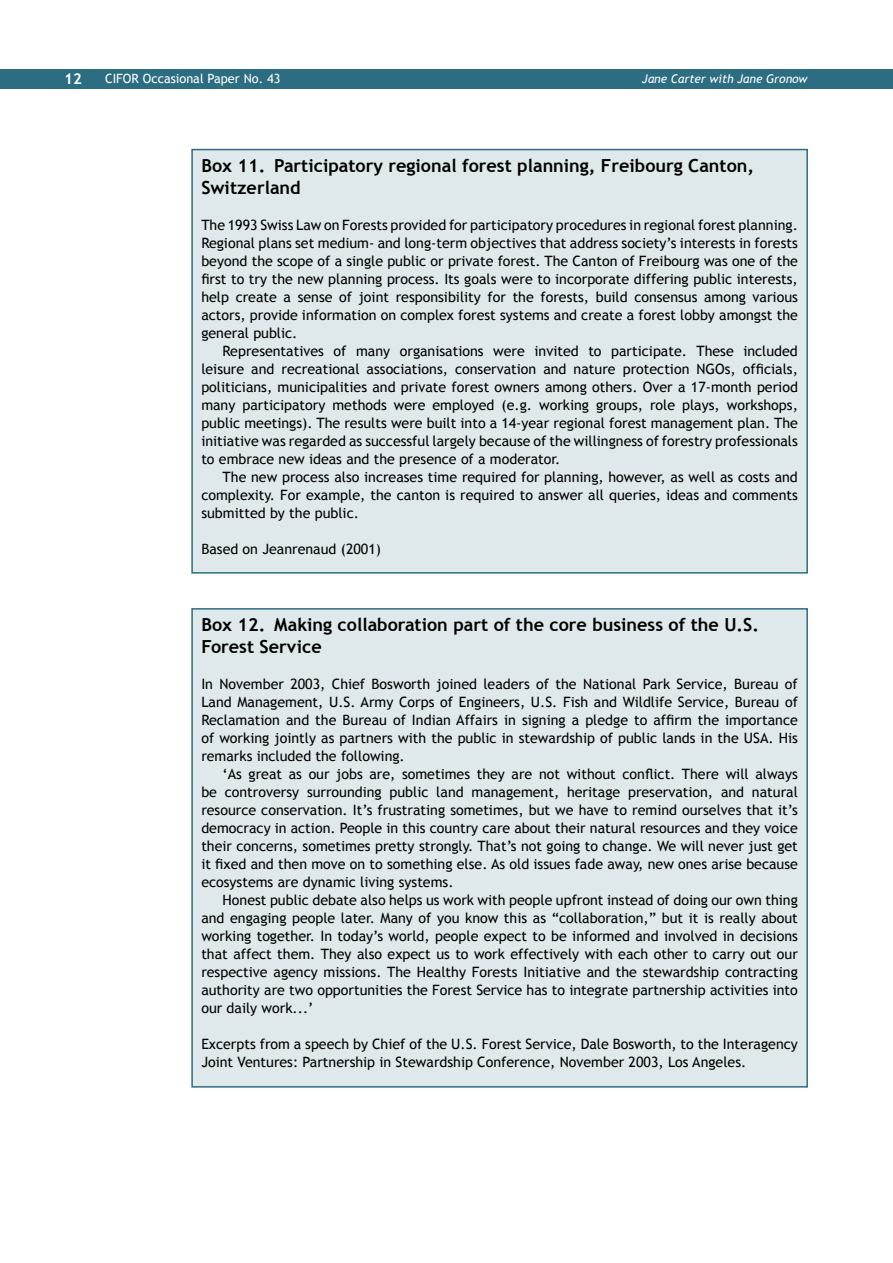
<style>
.page{position:relative;width:893px;height:1263px;background:#fff}
.page>*{position:absolute;margin:0;border:0;box-sizing:border-box;transform-origin:0 0}
.t1{font:700 18px/21.6px "Trebuchet MS";color:#000}
.t2{font:700 15px "Trebuchet MS";color:#fff}
.t3{font:14.25px/18px "Trebuchet MS";color:#000;text-align:justify}
.t4{font:12.75px "Trebuchet MS";color:#fff}
.t5{font:italic 12px "Trebuchet MS";color:#fff}
</style>
<div class="page">
<div style="left:0;top:69px;width:893px;height:19px;background:#2c6d81"></div>
<div style="left:192px;top:609px;width:615px;height:478px;background:#dfe9ec"></div>
<div style="left:191px;top:608px;width:617px;height:479px;border:2px solid #2c6d81"></div>
<div style="left:192px;top:150px;width:615px;height:423px;background:#dfe9ec"></div>
<div style="left:191px;top:149px;width:617px;height:425px;border:2px solid #2c6d81"></div>
<p class="t2" style="left:64px;top:69px;width:19px">12</p>
<p class="t4" style="left:105px;top:71px;width:177px">CIFOR Occasional Paper No. 43</p>
<p class="t5" style="left:642px;top:71px;width:167px">Jane Carter with Jane Gronow</p>
<p class="t1" style="left:201px;top:155px;width:554px">Box 11. Participatory regional forest planning, Freibourg Canton,<br>Switzerland</p>
<p class="t3" style="left:201px;top:216px;width:598px">The 1993 Swiss Law on Forests provided for participatory procedures in regional forest planning.<br>Regional plans set medium- and long-term objectives that address society’s interests in forests beyond the scope of a single public or private forest. The Canton of Freibourg was one of the first to try the new planning process. Its goals were to incorporate differing public interests, help create a sense of joint responsibility for the forests, build consensus among various actors, provide information on complex forest systems and create a forest lobby amongst the general public.</p>
<p class="t3" style="left:201px;top:342px;width:598px;text-indent:21px">Representatives of many organisations were invited to participate. These included leisure and recreational associations, conservation and nature protection NGOs, officials, politicians, municipalities and private forest owners among others. Over a 17-month period many participatory methods were employed (e.g. working groups, role plays, workshops, public meetings). The results were built into a 14-year regional forest management plan. The initiative was regarded as successful largely because of the willingness of forestry professionals to embrace new ideas and the presence of a moderator.</p>
<p class="t3" style="left:201px;top:468px;width:598px;text-indent:21px">The new process also increases time required for planning, however, as well as costs and complexity. For example, the canton is required to answer all queries, ideas and comments submitted by the public.</p>
<p class="t3" style="left:201px;top:540px;width:181px">Based on Jeanrenaud (2001)</p>
<p class="t1" style="left:201px;top:614px;width:559px">Box 12. Making collaboration part of the core business of the U.S.<br>Forest Service</p>
<p class="t3" style="left:201px;top:675px;width:598px">In November 2003, Chief Bosworth joined leaders of the National Park Service, Bureau of Land Management, U.S. Army Corps of Engineers, U.S. Fish and Wildlife Service, Bureau of Reclamation and the Bureau of Indian Affairs in signing a pledge to affirm the importance of working jointly as partners with the public in stewardship of public lands in the USA. His remarks included the following.</p>
<p class="t3" style="left:201px;top:765px;width:598px;text-indent:21px">‘As great as our jobs are, sometimes they are not without conflict. There will always be controversy surrounding public land management, heritage preservation, and natural resource conservation. It’s frustrating sometimes, but we have to remind ourselves that it’s democracy in action. People in this country care about their natural resources and they voice their concerns, sometimes pretty strongly. That’s not going to change. We will never just get it fixed and then move on to something else. As old issues fade away, new ones arise because ecosystems are dynamic living systems.</p>
<p class="t3" style="left:201px;top:891px;width:598px;text-indent:21px">Honest public debate also helps us work with people upfront instead of doing our own thing and engaging people later. Many of you know this as “collaboration,” but it is really about working together. In today’s world, people expect to be informed and involved in decisions that affect them. They also expect us to work effectively with each other to carry out our respective agency missions. The Healthy Forests Initiative and the stewardship contracting authority are two opportunities the Forest Service has to integrate partnership activities into our daily work...’</p>
<p class="t3" style="left:201px;top:1035px;width:598px">Excerpts from a speech by Chief of the U.S. Forest Service, Dale Bosworth, to the Interagency<br>Joint Ventures: Partnership in Stewardship Conference, November 2003, Los Angeles.</p>
</div>
